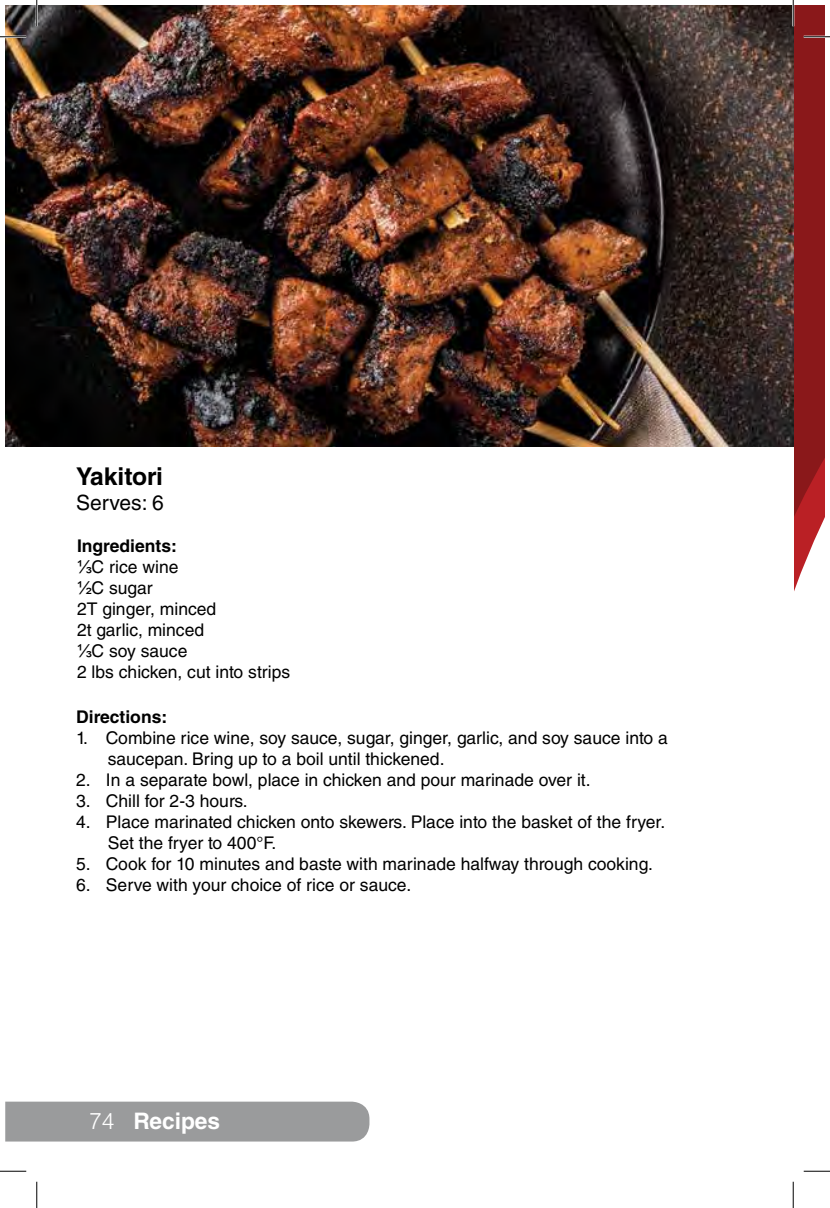
<style>
.page{position:relative;width:830px;height:1208px;background:#fff}
.page>*{position:absolute;margin:0;border:0;box-sizing:border-box;transform-origin:0 0}
.t1{font:700 24.5px "Helvetica LT Std";color:#000}
.t2{font:700 22.75px "Helvetica LT Std";color:#fff}
.t3{font:21px "Helvetica LT Std";color:#000}
.t4{font:17.5px/21px "Helvetica LT Std";color:#000}
.t5{font:700 17.5px "Helvetica LT Std";color:#000}
.s1{font-weight:700}
.s2{font-family:"Arial"}
.s3{font-weight:300}
</style>
<div class="page">
<svg style="left:793px;top:5px;width:31px;height:586px;background:#962a2c"></svg>
<div style="left:5px;top:1101px;width:364px;height:40px;background:#9a9b9c"></div>
<img style="left:5px;top:5px;width:788px;height:441px">
<hr style="left:0;top:36px;width:26px;height:2px;background:#fff">
<hr style="left:803px;top:36px;width:27px;height:2px;background:#fff">
<hr style="left:36px;top:0;width:2px;height:26px;background:#fff">
<hr style="left:792px;top:0;width:2px;height:26px;background:#fff">
<svg style="left:0;top:36px;width:26px;height:1px"></svg>
<svg style="left:803px;top:36px;width:27px;height:1px"></svg>
<svg style="left:0;top:1170px;width:26px;height:1px"></svg>
<svg style="left:803px;top:1170px;width:27px;height:1px"></svg>
<svg style="left:36px;top:0;width:1px;height:26px"></svg>
<svg style="left:36px;top:1181px;width:1px;height:27px"></svg>
<svg style="left:792px;top:0;width:1px;height:26px"></svg>
<svg style="left:792px;top:1181px;width:1px;height:27px"></svg>
<h1 class="t1" style="left:76px;top:461px;width:88px">Yakitori</h1>
<p class="t3" style="left:76px;top:490px;width:89px">Serves: 6</p>
<p class="t4" style="left:77px;top:535px;width:215px"><span class="s1">Ingredients:<br></span><span class="s2">⅓</span>C rice wine<br><span class="s2">½</span>C sugar<br>2T ginger, minced<br>2t garlic, minced<br><span class="s2">⅓</span>C soy sauce<br>2 lbs chicken, cut into strips</p>
<p class="t5" style="left:76px;top:706px;width:93px">Directions:</p>
<p class="t4" style="left:108px;top:727px;width:561px;text-indent:-32px">1. Combine rice wine, soy sauce, sugar, ginger, garlic, and soy sauce into a saucepan. Bring up to a boil until thickened.</p>
<p class="t4" style="left:76px;top:769px;width:516px">2. In a separate bowl, place in chicken and pour marinade over it.</p>
<p class="t4" style="left:76px;top:790px;width:173px">3. Chill for 2-3 hours.</p>
<p class="t4" style="left:108px;top:811px;width:559px;text-indent:-32px">4. Place marinated chicken onto skewers. Place into the basket of the fryer.<br>Set the fryer to 400°F.</p>
<p class="t4" style="left:76px;top:853px;width:578px">5. Cook for 10 minutes and baste with marinade halfway through cooking.</p>
<p class="t4" style="left:76px;top:874px;width:336px">6. Serve with your choice of rice or sauce.</p>
<h2 class="t2" style="left:89px;top:1107px;width:132px"><span class="s3">74</span> Recipes</h2>
</div>
